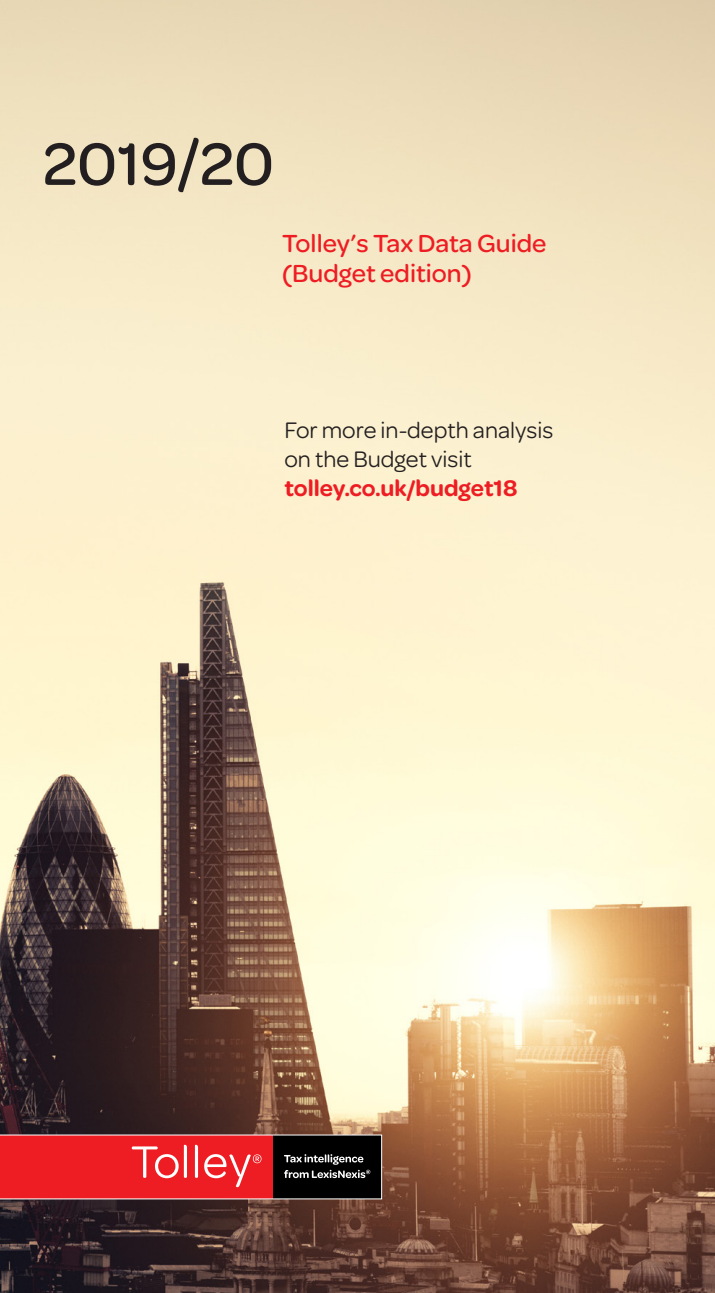
<style>
.page{position:relative;width:715px;height:1293px;background:#fff}
.page>*{position:absolute;margin:0;border:0;box-sizing:border-box;transform-origin:0 0}
.t1{font:500 63.6px "Omnes";color:#231f20}
.t2{font:500 26.4px/30px "Omnes";color:#ee1d23}
.t3{font:24px/28.8px "Omnes";color:#231f20}
.s1{font-weight:600;color:#ee1d23}
</style>
<div class="page">
<img style="left:0;top:0;width:714px;height:1293px">
<svg style="left:0;top:1134px;width:382px;height:65px;background:#b2292d"></svg>
<p class="t1" style="left:43px;top:120px;width:233px">2019/20</p>
<p class="t2" style="left:282px;top:227px;width:265px">Tolley’s Tax Data Guide (Budget edition)</p>
<p class="t3" style="left:284px;top:414px;width:270px">For more in-depth analysis on the Budget visit <span class="s1">tolley.co.uk/budget18</span></p>
</div>
